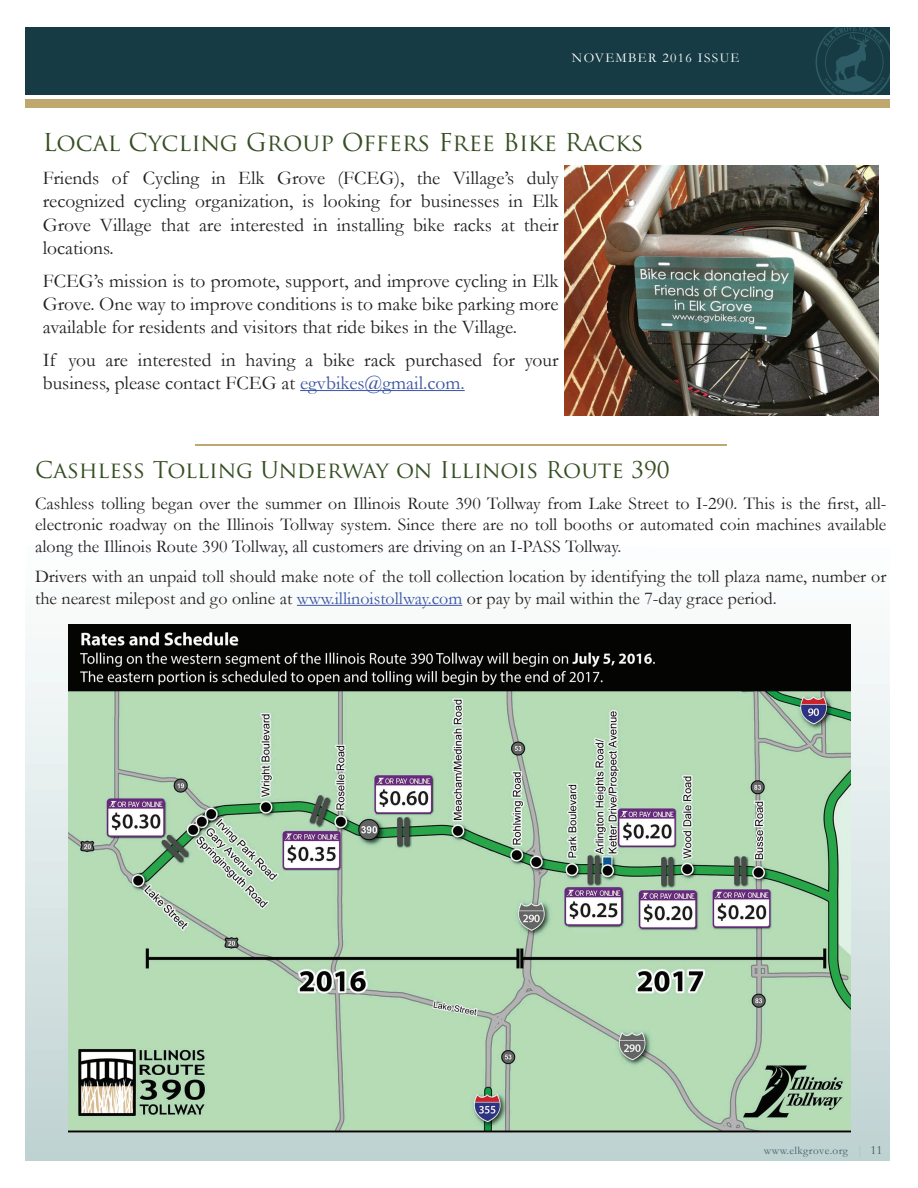
<style>
.page{position:relative;width:918px;height:1188px;background:#fff}
.page>*{position:absolute;margin:0;border:0;box-sizing:border-box;transform-origin:0 0}
.t1{font:24px "Trajan Pro";color:#354e21}
.t2{font:22.5px "Trajan Pro";color:#354e21}
.t3{font:19.5px/23.4px "Garamond";color:#231f20;text-align:justify}
.t4{font:18px/21.6px "Garamond";color:#231f20;text-align:justify}
.t5{font:13.5px "Garamond";letter-spacing:.1em;color:#fff}
.t6{font:11.25px "Garamond";letter-spacing:.04em;color:#405d65}
.s1{color:#3853a3}
.s2{font-size:12.75px;color:#a5c0c0}
.s3{font-size:12.75px}
</style>
<div class="page">
<div style="left:25px;top:540px;width:864px;height:621px;background:linear-gradient(to bottom,#fefefe,#c0d2d2)"></div>
<div style="left:25px;top:27px;width:864px;height:67px;background:#163b44"></div>
<img style="left:799px;top:27px;width:90px;height:68px">
<div style="left:25px;top:99px;width:864px;height:9px;background:#bea86d"></div>
<hr style="left:297px;top:605px;width:165px;height:1px;background:#3853a3">
<img style="left:69px;top:625px;width:781px;height:507px">
<hr style="left:195px;top:445px;width:532px;height:1px;background:#bea86d">
<hr style="left:300px;top:390px;width:165px;height:1px;background:#3853a3">
<img style="left:565px;top:166px;width:313px;height:250px">
<p class="t5" style="left:572px;top:49px;width:169px">NOVEMBER 2016 ISSUE</p>
<h1 class="t1" style="left:43px;top:128px;width:603px">Local Cycling Group Offers Free Bike Racks</h1>
<p class="t3" style="left:43px;top:166px;width:517px">Friends of Cycling in Elk Grove (FCEG), the Village’s duly recognized cycling organization, is looking for businesses in Elk Grove Village that are interested in installing bike racks at their locations.</p>
<p class="t3" style="left:43px;top:268px;width:517px">FCEG’s mission is to promote, support, and improve cycling in Elk Grove. One way to improve conditions is to make bike parking more available for residents and visitors that ride bikes in the Village.</p>
<p class="t3" style="left:43px;top:347px;width:517px">If you are interested in having a bike rack purchased for your business, please contact FCEG at <span class="s1">egvbikes@gmail.com.</span></p>
<p class="t2" style="left:35px;top:456px;width:636px">Cashless Tolling Underway on Illinois Route 390</p>
<p class="t4" style="left:35px;top:492px;width:853px">Cashless tolling began over the summer on Illinois Route 390 Tollway from Lake Street to I-290. This is the first, all&shy;electronic roadway on the Illinois Tollway system. Since there are no toll booths or automated coin machines available along the Illinois Route 390 Tollway, all customers are driving on an I-PASS Tollway.</p>
<p class="t4" style="left:35px;top:565px;width:853px">Drivers with an unpaid toll should make note of the toll collection location by identifying the toll plaza name, number or the nearest milepost and go online at <span class="s1">www.illinoistollway.com</span> or pay by mail within the 7-day grace period.</p>
<p class="t6" style="left:764px;top:1143px;width:120px">www.elkgrove.org <span class="s2">|</span> <span class="s3">11</span></p>
</div>
